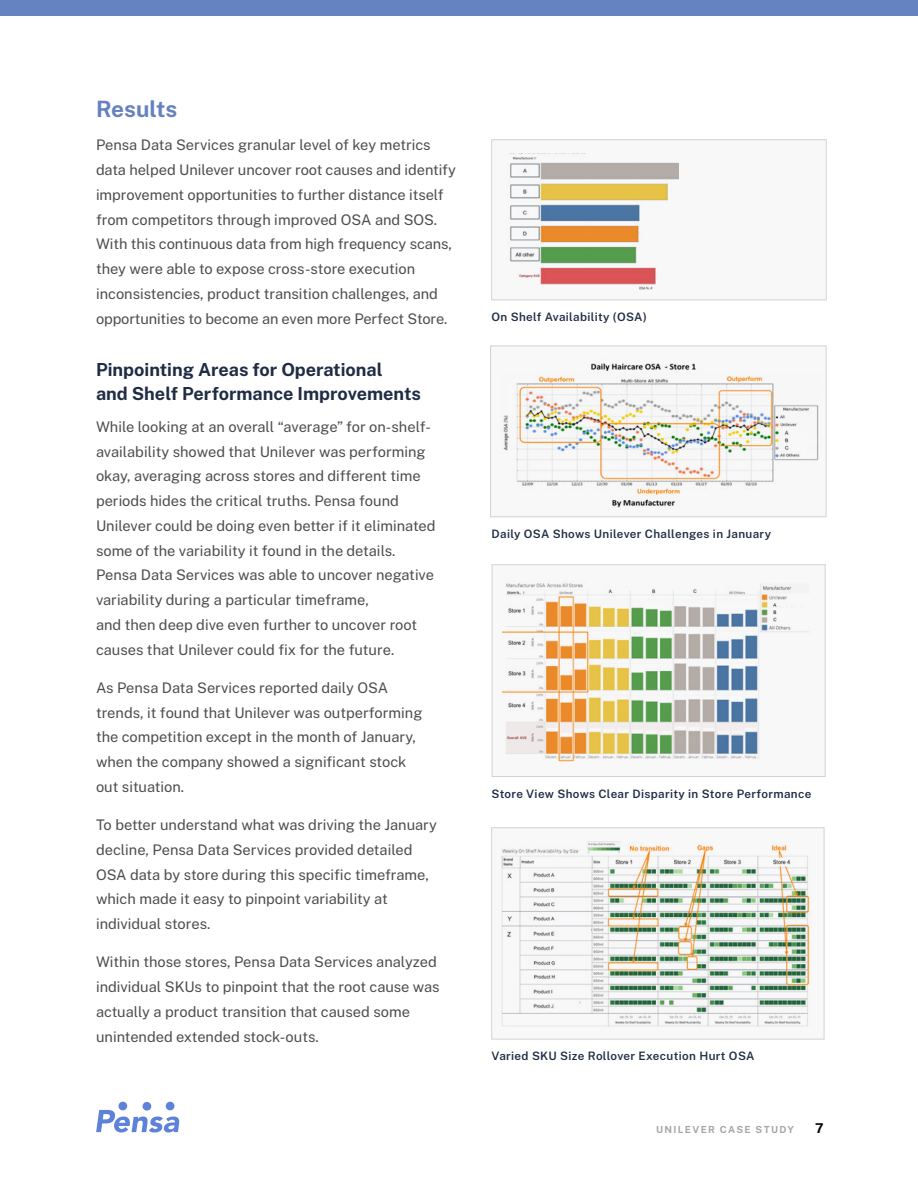
<style>
.page{position:relative;width:918px;height:1188px;background:#fff}
.page>*{position:absolute;margin:0;border:0;box-sizing:border-box;transform-origin:0 0}
.Bold_Subhead{font:700 22.5px "Public Sans";color:#6581c0}
.Secondary_Bold_Sub{font:700 18px/24px "Public Sans";color:#202c44}
.Body_Standard{font:14.7px/24.8px "Public Sans";color:#4d4d4f}
.t1{font:700 13.5px "Public Sans";color:#000}
.Quote_Source{font:600 11.7px "Public Sans";letter-spacing:.03em;color:#202c44}
.t2{font:700 9.75px "Public Sans";letter-spacing:.14em;color:#a6a6a6}
</style>
<div class="page">
<div style="left:0;top:0;width:918px;height:16px;background:#6582c1"></div>
<div style="left:492px;top:140px;width:334px;height:160px;background:#f8f8f9;border:1px solid #d1d3d4"></div>
<img style="left:510px;top:156px;width:169px;height:134px">
<div style="left:490px;top:346px;width:336px;height:171px;background:#f8f8f9;border:1px solid #d1d3d4"></div>
<img style="left:503px;top:363px;width:316px;height:145px">
<div style="left:492px;top:828px;width:332px;height:211px;background:#f8f8f9;border:1px solid #d1d3d4"></div>
<img style="left:501px;top:842px;width:309px;height:184px">
<div style="left:492px;top:565px;width:333px;height:212px;background:#f8f8f9;border:1px solid #d1d3d4"></div>
<img style="left:502px;top:583px;width:307px;height:179px">
<svg style="left:96px;top:1110px;width:83px;height:23px"></svg>
<div style="left:118px;top:1102px;width:9px;height:8px;background:#5e82d9;border-radius:50%"></div>
<div style="left:143px;top:1102px;width:8px;height:9px;background:#5e82d9;border-radius:50%"></div>
<div style="left:166px;top:1102px;width:8px;height:8px;background:#5e82d9;border-radius:50%"></div>
<p class="Bold_Subhead" style="left:96px;top:92px;width:83px">Results</p>
<p class="Body_Standard" style="left:96px;top:132px;width:361px">Pensa Data Services granular level of key metrics data helped Unilever uncover root causes and identify improvement opportunities to further distance itself from competitors through improved OSA and SOS.<br>With this continuous data from high frequency scans, they were able to expose cross-store execution inconsistencies, product transition challenges, and opportunities to become an even more Perfect Store.</p>
<p class="Secondary_Bold_Sub" style="left:96px;top:356px;width:326px">Pinpointing Areas for Operational<br>and Shelf Performance Improvements</p>
<p class="Body_Standard" style="left:96px;top:413px;width:341px">While looking at an overall “average” for on-shelf&shy;availability showed that Unilever was performing okay, averaging across stores and different time periods hides the critical truths. Pensa found Unilever could be doing even better if it eliminated some of the variability it found in the details.<br>Pensa Data Services was able to uncover negative variability during a particular timeframe,<br>and then deep dive even further to uncover root causes that Unilever could fix for the future.</p>
<p class="Body_Standard" style="left:96px;top:674px;width:328px">As Pensa Data Services reported daily OSA trends, it found that Unilever was outperforming the competition except in the month of January, when the company showed a significant stock out situation.</p>
<p class="Body_Standard" style="left:96px;top:811px;width:342px">To better understand what was driving the January decline, Pensa Data Services provided detailed OSA data by store during this specific timeframe, which made it easy to pinpoint variability at individual stores.</p>
<p class="Body_Standard" style="left:96px;top:949px;width:345px">Within those stores, Pensa Data Services analyzed individual SKUs to pinpoint that the root cause was actually a product transition that caused some unintended extended stock-outs.</p>
<p class="Quote_Source" style="left:492px;top:308px;width:157px">On Shelf Availability (OSA)</p>
<p class="Quote_Source" style="left:492px;top:525px;width:281px">Daily OSA Shows Unilever Challenges in January</p>
<p class="Quote_Source" style="left:492px;top:785px;width:321px">Store View Shows Clear Disparity in Store Performance</p>
<p class="Quote_Source" style="left:492px;top:1047px;width:264px">Varied SKU Size Rollover Execution Hurt OSA</p>
<p class="t2" style="left:656px;top:1122px;width:139px">UNILEVER CASE STUDY</p>
<p class="t1" style="left:815px;top:1118px;width:10px">7</p>
</div>
